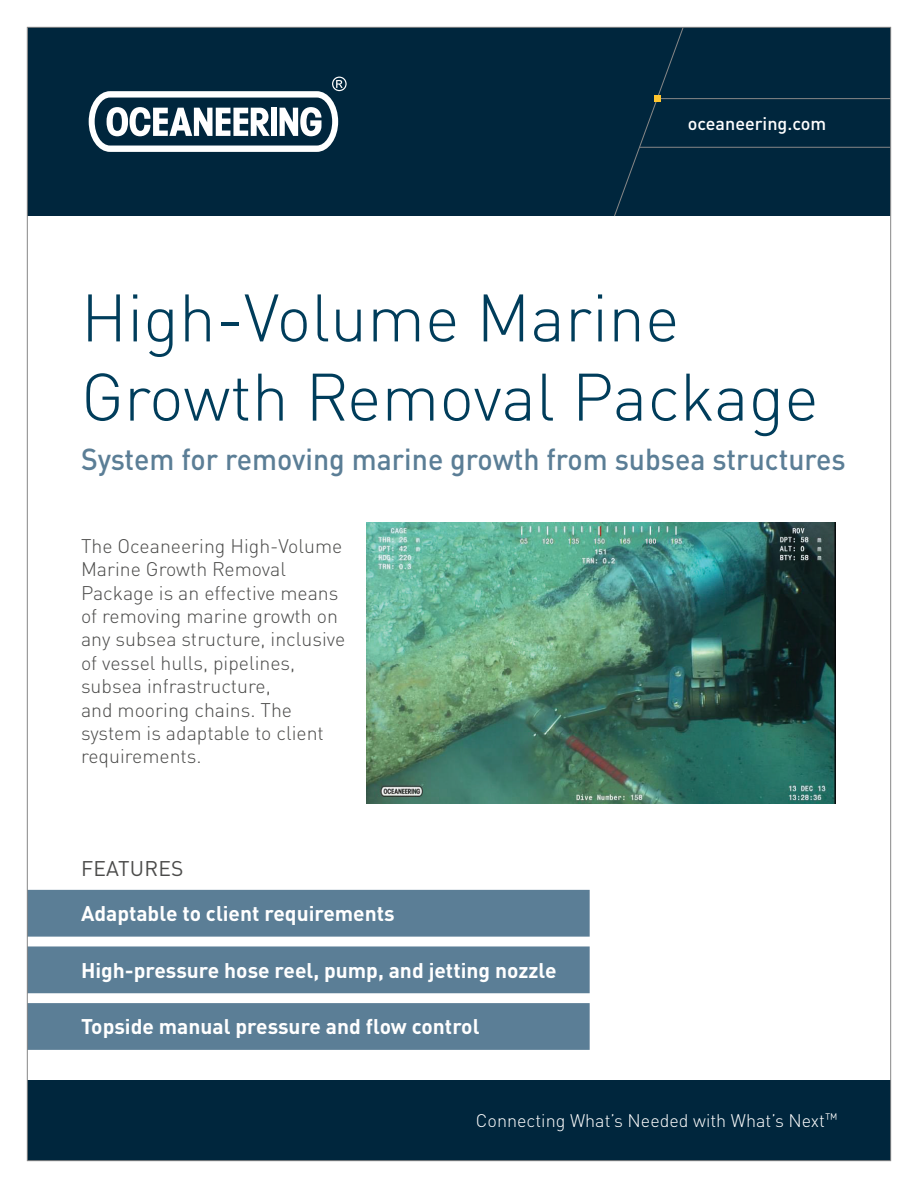
<style>
.page{position:relative;width:918px;height:1188px;background:#fff}
.page>*{position:absolute;margin:0;border:0;box-sizing:border-box;transform-origin:0 0}
.Heading{font:300 66px/79.2px "DINOT";color:#003d5b}
.Subheading{font:500 30px "DINOT";color:#5b7e96;scale:.95 1}
.Features{font:700 21px "DINOT";color:#fff}
.Features_Heading{font:21px "DINOT";letter-spacing:.01em;color:#4b4b4a}
.Ingress{font:300 19.5px/23.4px "DINOT";color:#4b4b4a}
.t1{font:300 18px "DINOT";color:#fff}
.t2{font:500 18px "DINOT";color:#fff}
</style>
<div class="page">
<div style="left:29px;top:29px;width:860px;height:187px;background:#00263d"></div>
<div style="left:27px;top:1080px;width:864px;height:81px;background:#00263d"></div>
<svg style="left:89px;top:77px;width:258px;height:75px"></svg>
<div style="left:272px;top:108px;width:5px;height:28px;background:#fff"></div>
<div style="left:614px;top:29px;width:70px;height:187px;background:#00263d"></div>
<hr style="left:658px;top:98px;width:233px;height:1px;background:#878787">
<hr style="left:640px;top:147px;width:251px;height:1px;background:#878787">
<div style="left:655px;top:95px;width:6px;height:7px;background:#ffc62f"></div>
<div style="left:27px;top:890px;width:563px;height:47px;background:#5b7e96"></div>
<div style="left:27px;top:946px;width:563px;height:47px;background:#5b7e96"></div>
<div style="left:27px;top:1003px;width:563px;height:47px;background:#5b7e96"></div>
<img style="left:367px;top:523px;width:469px;height:281px">
<p class="t2" style="left:688px;top:112px;width:140px">oceaneering.com</p>
<p class="Heading" style="left:81px;top:277px;width:739px">High-Volume Marine<br>Growth Removal Package</p>
<p class="Subheading" style="left:81px;top:440px;width:807px">System for removing marine growth from subsea structures</p>
<p class="Ingress" style="left:81px;top:534px;width:266px">The Oceaneering High-Volume<br>Marine Growth Removal<br>Package is an effective means of removing marine growth on any subsea structure, inclusive of vessel hulls, pipelines, subsea infrastructure,<br>and mooring chains. The system is adaptable to client requirements.</p>
<p class="Features_Heading" style="left:81px;top:855px;width:104px">FEATURES</p>
<p class="Features" style="left:81px;top:900px;width:315px">Adaptable to client requirements</p>
<p class="Features" style="left:81px;top:956px;width:477px">High-pressure hose reel, pump, and jetting nozzle</p>
<p class="Features" style="left:81px;top:1013px;width:400px">Topside manual pressure and flow control</p>
<p class="t1" style="left:476px;top:1109px;width:363px">Connecting What’s Needed with What’s Next<sup>™</sup></p>
</div>
